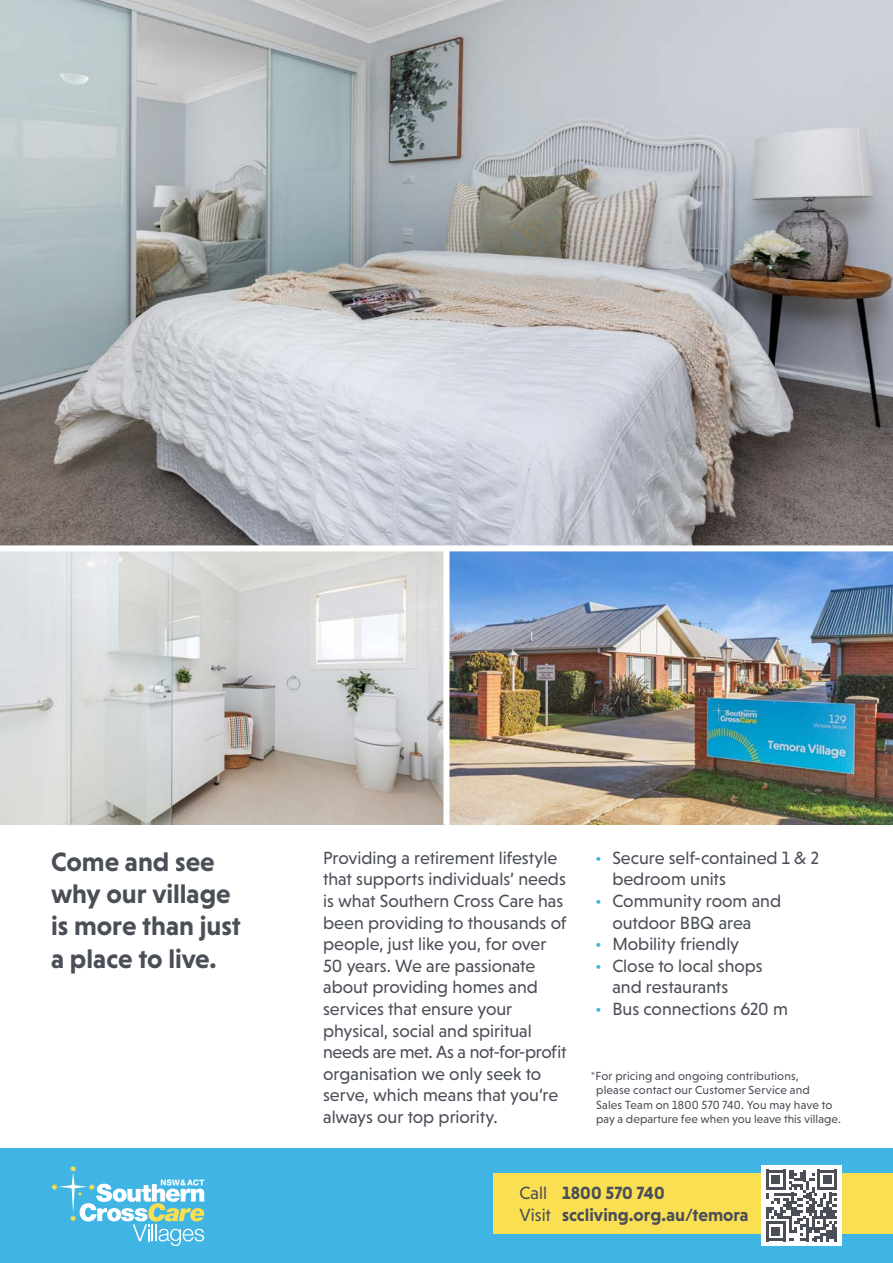
<style>
.page{position:relative;width:893px;height:1263px;background:#fff}
.page>*{position:absolute;margin:0;border:0;box-sizing:border-box;transform-origin:0 0}
.t1{font:700 27px/32.4px "Niveau Grotesk";color:#4a4e57}
.t2{font:18px/21.6px "Niveau Grotesk";color:#4a4e57}
.t3{font:700 18px/22.2px "Niveau Grotesk";color:#4a4e57}
.t4{font:12px/14.4px "Niveau Grotesk";letter-spacing:.015em;color:#4a4e57}
.s1{color:#40b4e2}
.s2{font-weight:400}
</style>
<div class="page">
<div style="left:0;top:1148px;width:893px;height:115px;background:#40b4e2"></div>
<div style="left:494px;top:1173px;width:399px;height:61px;background:#fadf52"></div>
<div style="left:761px;top:1165px;width:81px;height:81px;background:#fff"></div>
<svg style="left:766px;top:1170px;width:71px;height:71px"></svg>
<svg style="left:51px;top:1165px;width:153px;height:81px"></svg>
<img style="left:0;top:0;width:893px;height:825px">
<div style="left:0;top:545px;width:893px;height:6px;background:#fff"></div>
<div style="left:443px;top:548px;width:6px;height:277px;background:#fff"></div>
<h1 class="t1" style="left:51px;top:845px;width:191px">Come and see why our village is more than just a place to live.</h1>
<p class="t2" style="left:323px;top:847px;width:245px">Providing a retirement lifestyle that supports individuals’ needs is what Southern Cross Care has been providing to thousands of people, just like you, for over<br>50 years. We are passionate about providing homes and services that ensure your physical, social and spiritual needs are met. As a not-for-profit organisation we only seek to serve, which means that you’re always our top priority.</p>
<p class="t2" style="left:612px;top:847px;width:208px;text-indent:-17px"><span class="s1">•</span> Secure self-contained 1 &amp; 2 bedroom units</p>
<p class="t2" style="left:612px;top:890px;width:170px;text-indent:-17px"><span class="s1">•</span> Community room and outdoor BBQ area</p>
<p class="t2" style="left:595px;top:933px;width:145px"><span class="s1">•</span> Mobility friendly</p>
<p class="t2" style="left:612px;top:955px;width:152px;text-indent:-17px"><span class="s1">•</span> Close to local shops and restaurants</p>
<p class="t2" style="left:595px;top:998px;width:194px"><span class="s1">•</span> Bus connections 620 m</p>
<p class="t4" style="left:596px;top:1068px;width:246px;text-indent:-5px">*For pricing and ongoing contributions,<br>please contact our Customer Service and<br>Sales Team on 1800 570 740. You may have to pay a departure fee when you leave this village.</p>
<p class="t3" style="left:519px;top:1181px;width:231px"><span class="s2">Call</span> 1800 570 740<br><span class="s2">Visit</span> sccliving.org.au/temora</p>
</div>
